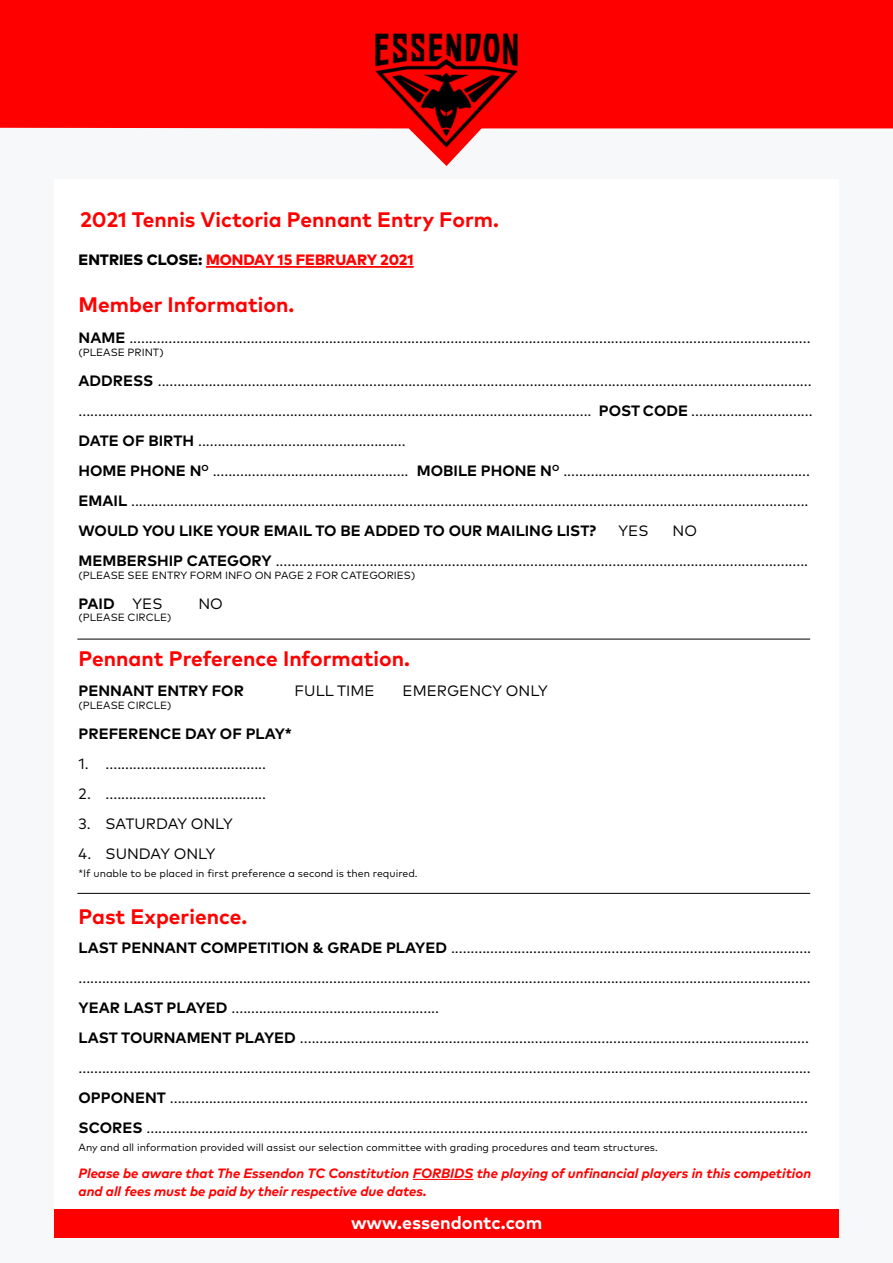
<style>
.page{position:relative;width:893px;height:1263px;background:#fff}
.page>*{position:absolute;margin:0;border:0;box-sizing:border-box;transform-origin:0 0}
.t1{font:700 21px "Mark OT";color:#f00}
.t2{font:700 18px "Mark OT";color:#fff}
.t3{font:15px/30px "Mark OT";color:#000}
.t4{font:700 15px "Mark OT";color:#000}
.t5{font:800 15px "Mark OT";color:#f00}
.t6{font:italic 700 13.5px/18px "Mark OT";color:#f00}
.t7{font:10.5px "Mark OT";color:#000}
.s1{color:#000}
.s2{font-weight:700}
.s3{font-weight:400}
</style>
<div class="page">
<div style="left:0;top:127px;width:893px;height:1136px;background:#f7f8f9"></div>
<svg style="left:0;top:0;width:893px;height:166px;fill:#f00"></svg>
<img style="left:375px;top:34px;width:143px;height:114px">
<div style="left:54px;top:179px;width:785px;height:1030px;background:#fff"></div>
<div style="left:54px;top:1209px;width:785px;height:29px;background:#f00"></div>
<hr style="left:413px;top:1179px;width:60px;height:1px;background:#f00">
<hr style="left:206px;top:266px;width:208px;height:2px;background:#f00">
<hr style="left:77px;top:639px;width:733px;height:1px;background:#000">
<hr style="left:77px;top:893px;width:733px;height:1px;background:#000">
<h1 class="t1" style="left:80px;top:206px;width:420px">2021 Tennis Victoria Pennant Entry Form.</h1>
<p class="t5" style="left:79px;top:250px;width:337px"><span class="s1">ENTRIES CLOSE:</span> MONDAY 15 FEBRUARY 2021</p>
<h1 class="t1" style="left:79px;top:291px;width:217px">Member Information.</h1>
<p class="t3" style="left:79px;top:323px;width:733px"><span class="s2">NAME</span> ..............................................................................................................................................................................</p>
<p class="t7" style="left:79px;top:346px;width:87px">(PLEASE PRINT)</p>
<p class="t3" style="left:79px;top:366px;width:736px"><span class="s2">ADDRESS</span> ....................................................................................................................................................................... ................................................................................................................................... <span class="s2">POST CODE</span> ...............................<br><span class="s2">DATE OF BIRTH</span> .....................................................<br><span class="s2">HOME PHONE N</span><sup>O</sup> .................................................. <span class="s2">MOBILE PHONE N</span><sup>O</sup> ...............................................................<br><span class="s2">EMAIL</span> .............................................................................................................................................................................<br><span class="s2">WOULD YOU LIKE YOUR EMAIL TO BE ADDED TO OUR MAILING LIST?</span></p>
<p class="t3" style="left:79px;top:516px;width:731px;text-indent:594px">NO<br><span class="s2">MEMBERSHIP CATEGORY</span> ........................................................................................................................................</p>
<p class="t7" style="left:79px;top:568px;width:338px">(PLEASE SEE ENTRY FORM INFO ON PAGE 2 FOR CATEGORIES)</p>
<p class="t4" style="left:79px;top:594px;width:85px">PAID <span class="s3">YES</span></p>
<p class="t3" style="left:198px;top:588px;width:26px">NO</p>
<p class="t7" style="left:79px;top:611px;width:94px">(PLEASE CIRCLE)</p>
<p class="t3" style="left:619px;top:516px;width:31px">YES</p>
<h1 class="t1" style="left:79px;top:644px;width:333px">Pennant Preference Information.</h1>
<p class="t4" style="left:79px;top:681px;width:167px">PENNANT ENTRY FOR</p>
<p class="t3" style="left:295px;top:676px;width:82px">FULL TIME</p>
<p class="t3" style="left:403px;top:676px;width:147px">EMERGENCY ONLY</p>
<p class="t7" style="left:79px;top:699px;width:94px">(PLEASE CIRCLE)</p>
<p class="t4" style="left:79px;top:724px;width:215px">PREFERENCE DAY OF PLAY*</p>
<p class="t3" style="left:79px;top:748px;width:189px">1. .........................................</p>
<p class="t3" style="left:79px;top:778px;width:189px">2. .........................................</p>
<p class="t3" style="left:79px;top:808px;width:156px">3. SATURDAY ONLY</p>
<p class="t3" style="left:79px;top:838px;width:138px">4. SUNDAY ONLY</p>
<p class="t7" style="left:79px;top:867px;width:341px">*If unable to be placed in first preference a second is then required.</p>
<h1 class="t1" style="left:79px;top:903px;width:170px">Past Experience.</h1>
<p class="t3" style="left:79px;top:932px;width:734px"><span class="s2">LAST PENNANT COMPETITION &amp; GRADE PLAYED</span> ............................................................................................ ...........................................................................................................................................................................................<br><span class="s2">YEAR LAST PLAYED</span> .....................................................<br><span class="s2">LAST TOURNAMENT PLAYED</span> .................................................................................................................................. ...........................................................................................................................................................................................<br><span class="s2">OPPONENT</span> ...................................................................................................................................................................<br><span class="s2">SCORES</span> .........................................................................................................................................................................</p>
<p class="t7" style="left:79px;top:1141px;width:581px">Any and all information provided will assist our selection committee with grading procedures and team structures.</p>
<p class="t6" style="left:79px;top:1163px;width:734px">Please be aware that The Essendon TC Constitution FORBIDS the playing of unfinancial players in this competition and all fees must be paid by their respective due dates.</p>
<p class="t2" style="left:351px;top:1211px;width:193px">www.essendontc.com</p>
</div>
